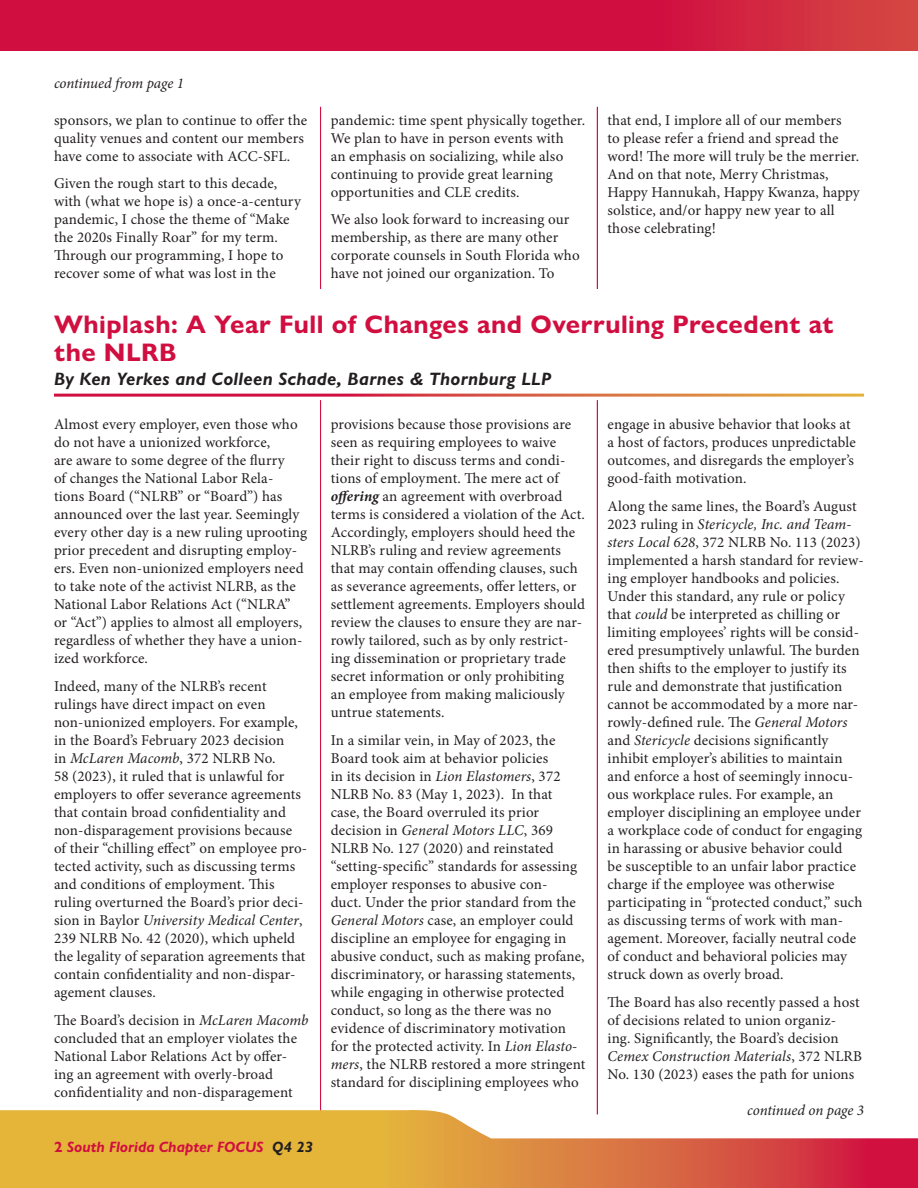
<style>
.page{position:relative;width:918px;height:1188px;background:#fff}
.page>*{position:absolute;margin:0;border:0;box-sizing:border-box;transform-origin:0 0}
.Headline{font:700 25.5px/27.8px "Gill Sans Nova";letter-spacing:.02em;color:#d10e40}
.Headline_2nd_line{font:italic 700 18px "Gill Sans Nova";letter-spacing:.015em;color:#231f20}
.body_text{font:15px/18px "Minion Pro";letter-spacing:.01em;color:#231f20}
.body_type{font:15px/18px "Minion Pro";letter-spacing:.01em;color:#231f20}
.Continued_line{font:italic 15px "Minion Pro";letter-spacing:-.01em;color:#231f20}
.t1{font:italic 700 15px "Gill Sans Nova";color:#d10e40}
.s1{font-style:italic}
.s2{font-style:normal}
.s3{color:#231f20}
.s4{font-weight:700;font-style:italic}
</style>
<div class="page">
<svg style="left:0;top:0;width:918px;height:50px"></svg>
<svg style="left:0;top:1108px;width:918px;height:80px"></svg>
<p class="Continued_line" style="left:54px;top:73px;width:131px">continued from page 1</p>
<p class="body_type" style="left:54px;top:111px;width:255px">sponsors, we plan to continue to offer the quality venues and content our members have come to associate with ACC-SFL.</p>
<p class="body_type" style="left:54px;top:174px;width:249px">Given the rough start to this decade, with (what we hope is) a once-a-century pandemic, I chose the theme of “Make the 2020s Finally Roar” for my term.<br>Through our programming, I hope to recover some of what was lost in the</p>
<p class="body_type" style="left:331px;top:111px;width:256px">pandemic: time spent physically together.<br>We plan to have in person events with<br>an emphasis on socializing, while also continuing to provide great learning opportunities and CLE credits.</p>
<p class="body_type" style="left:331px;top:210px;width:250px">We also look forward to increasing our membership, as there are many other corporate counsels in South Florida who have not joined our organization. To</p>
<p class="body_type" style="left:608px;top:111px;width:254px">that end, I implore all of our members<br>to please refer a friend and spread the word! The more will truly be the merrier.<br>And on that note, Merry Christmas, Happy Hannukah, Happy Kwanza, happy solstice, and/or happy new year to all those celebrating!</p>
<p class="Headline" style="left:54px;top:311px;width:781px">Whiplash: A Year Full of Changes and Overruling Precedent at the NLRB</p>
<p class="Headline_2nd_line" style="left:54px;top:368px;width:499px">By Ken Yerkes and Colleen Schade, Barnes &amp; Thornburg LLP</p>
<p class="body_text" style="left:54px;top:416px;width:255px">Almost every employer, even those who do not have a unionized workforce,<br>are aware to some degree of the flurry<br>of changes the National Labor Rela&shy;tions Board (“NLRB” or “Board”) has announced over the last year. Seemingly every other day is a new ruling uprooting prior precedent and disrupting employ&shy;ers. Even non-unionized employers need to take note of the activist NLRB, as the National Labor Relations Act (“NLRA” or “Act”) applies to almost all employers, regardless of whether they have a union&shy;ized workforce.</p>
<p class="body_text" style="left:54px;top:677px;width:255px">Indeed, many of the NLRB’s recent rulings have direct impact on even non-unionized employers. For example, in the Board’s February 2023 decision<br>in <span class="s1">McLaren Macomb</span>, 372 NLRB No.<br>58 (2023), it ruled that is unlawful for employers to offer severance agreements that contain broad confidentiality and non-disparagement provisions because of their “chilling effect” on employee pro&shy;tected activity, such as discussing terms and conditions of employment. This ruling overturned the Board’s prior deci&shy;sion in Baylor <span class="s1">University Medical Center</span>, 239 NLRB No. 42 (2020), which upheld the legality of separation agreements that contain confidentiality and non-dispar&shy;agement clauses.</p>
<p class="body_text" style="left:54px;top:1011px;width:256px">The Board’s decision in <span class="s1">McLaren Macomb </span>concluded that an employer violates the National Labor Relations Act by offer&shy;ing an agreement with overly-broad confidentiality and non-disparagement</p>
<p class="t1" style="left:54px;top:1138px;width:261px"><span class="s2">2</span> South Florida Chapter FOCUS <span class="s3">Q4 23</span></p>
<p class="body_text" style="left:331px;top:416px;width:256px">provisions because those provisions are seen as requiring employees to waive their right to discuss terms and condi&shy;tions of employment. The mere act of <span class="s4">offering</span> an agreement with overbroad terms is considered a violation of the Act.<br>Accordingly, employers should heed the NLRB’s ruling and review agreements that may contain offending clauses, such as severance agreements, offer letters, or settlement agreements. Employers should review the clauses to ensure they are nar&shy;rowly tailored, such as by only restrict&shy;ing dissemination or proprietary trade secret information or only prohibiting<br>an employee from making maliciously untrue statements.</p>
<p class="body_text" style="left:331px;top:731px;width:256px">In a similar vein, in May of 2023, the Board took aim at behavior policies<br>in its decision in <span class="s1">Lion Elastomers</span>, 372<br>NLRB No. 83 (May 1, 2023). In that<br>case, the Board overruled its prior decision in <span class="s1">General Motors LLC</span>, 369<br>NLRB No. 127 (2020) and reinstated “setting-specific” standards for assessing employer responses to abusive con-<br>duct. Under the prior standard from the <span class="s1">General Motors</span> case, an employer could discipline an employee for engaging in abusive conduct, such as making profane, discriminatory, or harassing statements, while engaging in otherwise protected conduct, so long as the there was no evidence of discriminatory motivation for the protected activity. In <span class="s1">Lion Elasto&shy;mers</span>, the NLRB restored a more stringent standard for disciplining employees who</p>
<p class="body_text" style="left:608px;top:416px;width:250px">engage in abusive behavior that looks at a host of factors, produces unpredictable outcomes, and disregards the employer’s good-faith motivation.</p>
<p class="body_text" style="left:608px;top:497px;width:258px">Along the same lines, the Board’s August 2023 ruling in <span class="s1">Stericycle, Inc. and Team&shy;sters Local 628</span>, 372 NLRB No. 113 (2023) implemented a harsh standard for review&shy;ing employer handbooks and policies.<br>Under this standard, any rule or policy that <span class="s1">could</span> be interpreted as chilling or limiting employees’ rights will be consid&shy;ered presumptively unlawful. The burden then shifts to the employer to justify its rule and demonstrate that justification cannot be accommodated by a more nar&shy;rowly-defined rule. The <span class="s1">General Motors </span>and <span class="s1">Stericycle</span> decisions significantly inhibit employer’s abilities to maintain and enforce a host of seemingly innocu&shy;ous workplace rules. For example, an employer disciplining an employee under a workplace code of conduct for engaging in harassing or abusive behavior could<br>be susceptible to an unfair labor practice charge if the employee was otherwise participating in “protected conduct,” such as discussing terms of work with man&shy;agement. Moreover, facially neutral code of conduct and behavioral policies may struck down as overly broad.</p>
<p class="body_text" style="left:608px;top:993px;width:256px">The Board has also recently passed a host of decisions related to union organiz&shy;ing. Significantly, the Board’s decision <span class="s1">Cemex Construction Materials</span>, 372 NLRB No. 130 (2023) eases the path for unions</p>
<p class="Continued_line" style="left:747px;top:1100px;width:118px">continued on page 3</p>
</div>
